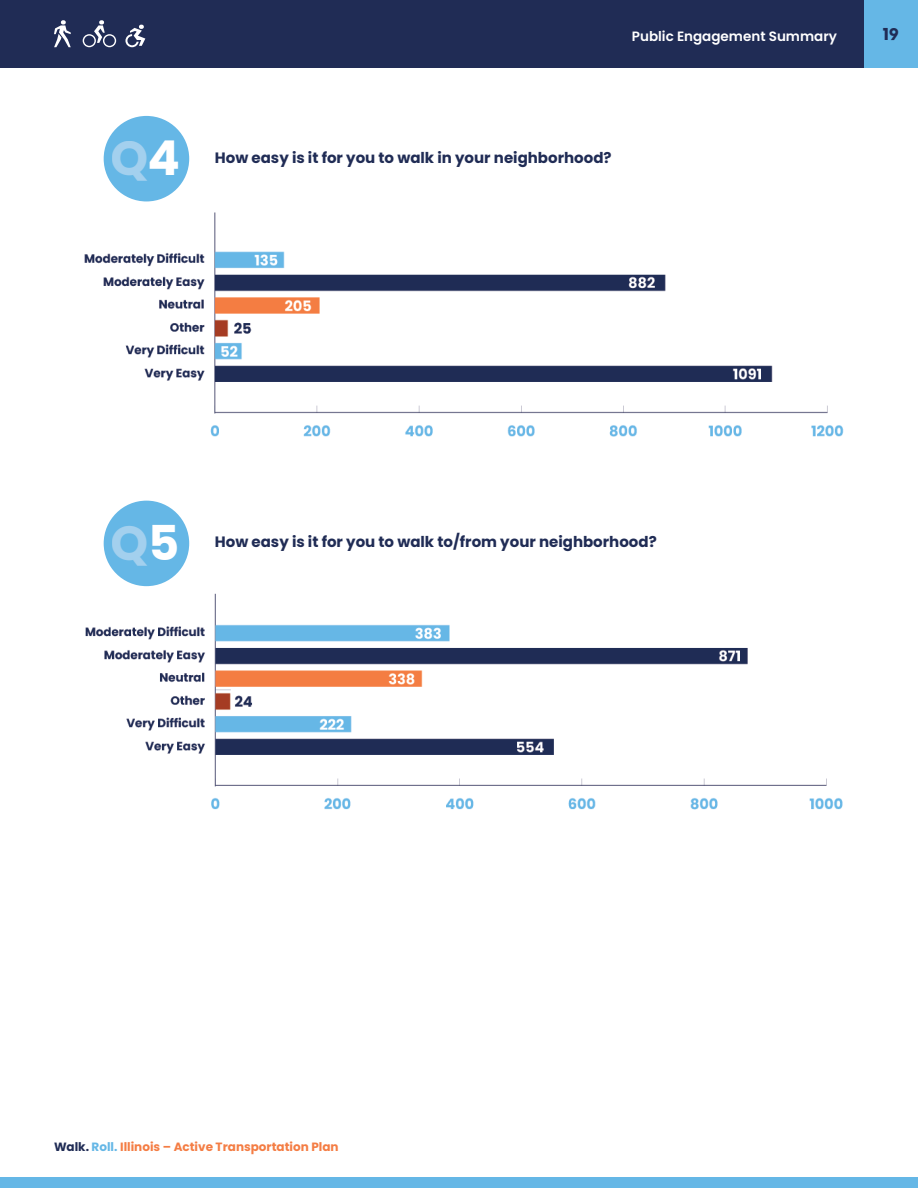
<style>
.page{position:relative;width:918px;height:1188px;background:#fff}
.page>*{position:absolute;margin:0;border:0;box-sizing:border-box;transform-origin:0 0}
.t1{font:700 48px "Poppins";color:#a3d0ee}
.t2{font:700 16.5px "Poppins";color:#202c55}
.t3{font:700 15px "Poppins";color:#202c55}
.t4{font:600 13.5px "Poppins";color:#fff}
.t5{font:700 12px "Poppins";color:#f47d44}
.s1{color:#fff}
.s2{color:#202c55}
.s3{color:#65b7e6}
</style>
<div class="page">
<div style="left:0;top:0;width:918px;height:68px;background:#202c55"></div>
<div style="left:0;top:1178px;width:918px;height:10px;background:#65b7e6"></div>
<div style="left:864px;top:0;width:54px;height:68px;background:#65b7e6"></div>
<svg style="left:54px;top:20px;width:17px;height:27px"></svg>
<svg style="left:83px;top:20px;width:33px;height:27px"></svg>
<svg style="left:125px;top:25px;width:20px;height:22px"></svg>
<img style="left:84px;top:190px;width:760px;height:247px">
<img style="left:85px;top:573px;width:758px;height:237px">
<div style="left:104px;top:116px;width:85px;height:85px;background:#65b7e6;border-radius:50%"></div>
<div style="left:104px;top:501px;width:85px;height:85px;background:#65b7e6;border-radius:50%"></div>
<p class="t4" style="left:632px;top:28px;width:207px">Public Engagement Summary</p>
<h1 class="t1" style="left:111px;top:131px;width:71px">Q<span class="s1">4</span></h1>
<p class="t3" style="left:215px;top:149px;width:398px">How easy is it for you to walk in your neighborhood?</p>
<p class="t2" style="left:883px;top:24px;width:18px">19</p>
<h1 class="t1" style="left:111px;top:515px;width:70px">Q<span class="s1">5</span></h1>
<p class="t3" style="left:215px;top:533px;width:443px">How easy is it for you to walk to/from your neighborhood?</p>
<p class="t5" style="left:54px;top:1140px;width:286px"><span class="s2">Walk.</span> <span class="s3">Roll.</span> Illinois – Active Transportation Plan</p>
</div>
